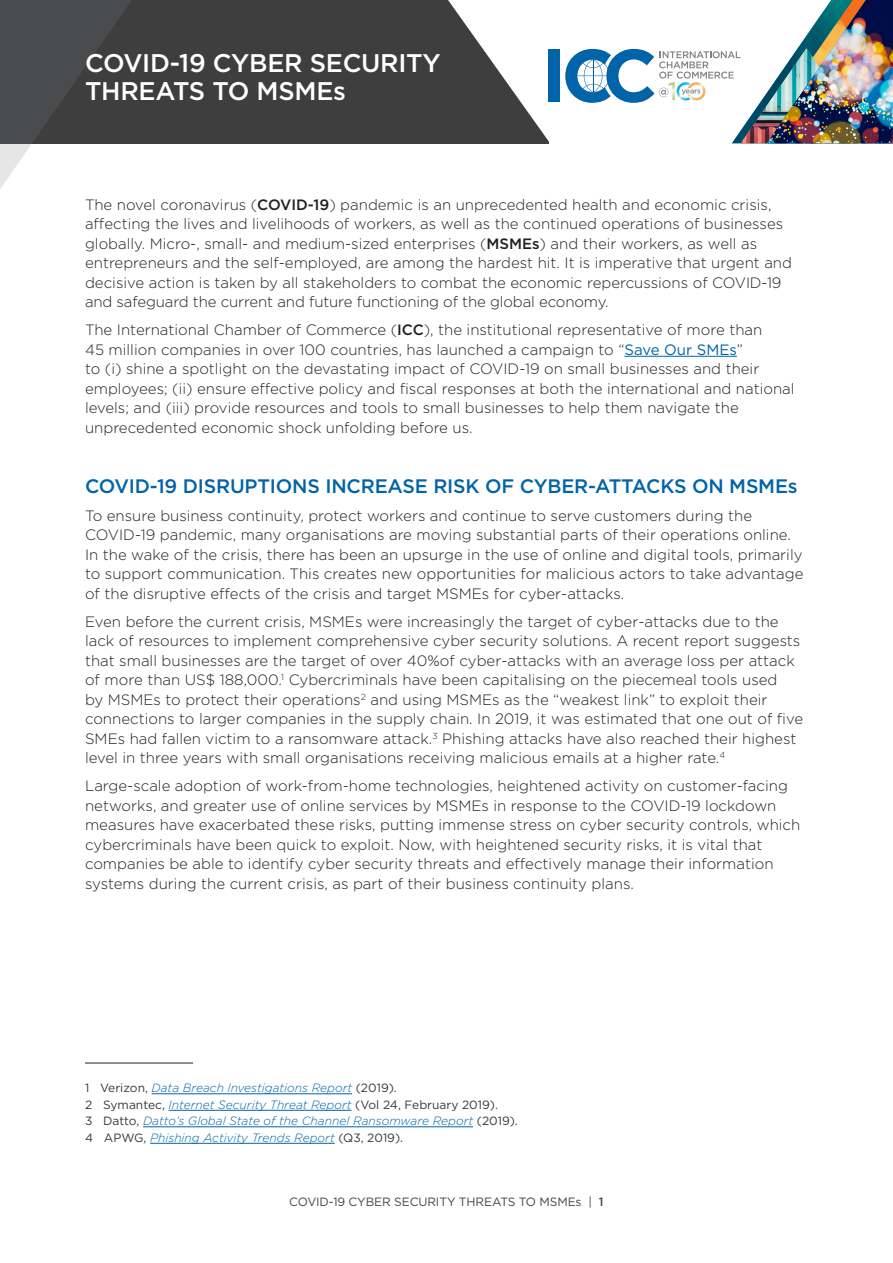
<style>
.page{position:relative;width:893px;height:1263px;background:#fff}
.page>*{position:absolute;margin:0;border:0;box-sizing:border-box;transform-origin:0 0}
.Sub_01{font:500 25.5px/28.5px "Gotham";letter-spacing:-.01em;color:#fff}
.Sub_01-2{font:500 19.5px "Gotham";letter-spacing:-.01em;color:#0163a8}
.body_text{font:300 15px/19.5px "Gotham";color:#231f20}
.Intro{font:300 15px/19.5px "Gotham";color:#231f20}
.Footnote{font:italic 300 12px "Gotham";color:#0163a8}
.Footnote-2{font:12px "Gotham";color:#35393d}
.body_text-2{font:12px "Gotham";letter-spacing:-.01em;color:#424548}
.s1{font-weight:500}
.s2{font-weight:400;color:#0163a8}
.s3{font-weight:400;font-style:normal;color:#35393d}
.s4{font-weight:300;font-style:italic;color:#0163a8}
</style>
<div class="page">
<div style="left:0;top:0;width:549px;height:143px;background:#3e3e3f"></div>
<svg style="left:0;top:0;width:132px;height:189px"></svg>
<svg style="left:448px;top:0;width:112px;height:142px;fill:#fff"></svg>
<div style="left:548px;top:50px;width:12px;height:52px;background:#0163a8"></div>
<img style="left:565px;top:0;width:328px;height:143px">
<img style="left:677px;top:82px;width:11px;height:18px">
<img style="left:688px;top:82px;width:17px;height:18px">
<hr style="left:624px;top:356px;width:113px;height:1px;background:#0163a8">
<hr style="left:85px;top:1063px;width:108px;height:1px;background:#231f20">
<hr style="left:152px;top:1093px;width:200px;height:1px;background:#0163a8">
<hr style="left:169px;top:1110px;width:183px;height:1px;background:#0163a8">
<hr style="left:143px;top:1126px;width:330px;height:1px;background:#0163a8">
<hr style="left:150px;top:1143px;width:185px;height:1px;background:#0163a8">
<p class="Sub_01" style="left:85px;top:48px;width:357px">COVID-19 CYBER SECURITY<br>THREATS TO MSMEs</p>
<p class="Intro" style="left:85px;top:194px;width:708px">The novel coronavirus (<span class="s1">COVID-19</span>) pandemic is an unprecedented health and economic crisis, affecting the lives and livelihoods of workers, as well as the continued operations of businesses globally. Micro-, small- and medium-sized enterprises (<span class="s1">MSMEs</span>) and their workers, as well as entrepreneurs and the self-employed, are among the hardest hit. It is imperative that urgent and decisive action is taken by all stakeholders to combat the economic repercussions of COVID-19 and safeguard the current and future functioning of the global economy.</p>
<p class="Intro" style="left:85px;top:320px;width:711px">The International Chamber of Commerce (<span class="s1">ICC</span>), the institutional representative of more than<br>45 million companies in over 100 countries, has launched a campaign to “<span class="s2">Save Our SMEs</span>”<br>to (i) shine a spotlight on the devastating impact of COVID-19 on small businesses and their employees; (ii) ensure effective policy and fiscal responses at both the international and national levels; and (iii) provide resources and tools to small businesses to help them navigate the unprecedented economic shock unfolding before us.</p>
<p class="Sub_01-2" style="left:85px;top:473px;width:714px">COVID-19 DISRUPTIONS INCREASE RISK OF CYBER-ATTACKS ON MSMEs</p>
<p class="body_text" style="left:85px;top:505px;width:720px">To ensure business continuity, protect workers and continue to serve customers during the COVID-19 pandemic, many organisations are moving substantial parts of their operations online.<br>In the wake of the crisis, there has been an upsurge in the use of online and digital tools, primarily to support communication. This creates new opportunities for malicious actors to take advantage of the disruptive effects of the crisis and target MSMEs for cyber-attacks.</p>
<p class="body_text" style="left:85px;top:611px;width:720px">Even before the current crisis, MSMEs were increasingly the target of cyber-attacks due to the lack of resources to implement comprehensive cyber security solutions. A recent report suggests that small businesses are the target of over 40%of cyber-attacks with an average loss per attack of more than US$ 188,000.<sup>1</sup> Cybercriminals have been capitalising on the piecemeal tools used<br>by MSMEs to protect their operations<sup>2</sup> and using MSMEs as the “weakest link” to exploit their connections to larger companies in the supply chain. In 2019, it was estimated that one out of five SMEs had fallen victim to a ransomware attack.<sup>3</sup> Phishing attacks have also reached their highest level in three years with small organisations receiving malicious emails at a higher rate.<sup>4</sup></p>
<p class="body_text" style="left:85px;top:776px;width:717px">Large-scale adoption of work-from-home technologies, heightened activity on customer-facing networks, and greater use of online services by MSMEs in response to the COVID-19 lockdown measures have exacerbated these risks, putting immense stress on cyber security controls, which cybercriminals have been quick to exploit. Now, with heightened security risks, it is vital that companies be able to identify cyber security threats and effectively manage their information systems during the current crisis, as part of their business continuity plans.</p>
<p class="Footnote" style="left:85px;top:1080px;width:313px"><span class="s3">1 Verizon,</span> Data Breach Investigations Report <span class="s3">(2019).</span></p>
<p class="Footnote-2" style="left:85px;top:1097px;width:414px">2 Symantec, <span class="s4">Internet Security Threat Report</span> (Vol 24, February 2019).</p>
<p class="Footnote" style="left:85px;top:1113px;width:434px"><span class="s3">3 Datto,</span> Datto’s Global State of the Channel Ransomware Report <span class="s3">(2019).</span></p>
<p class="Footnote" style="left:85px;top:1130px;width:320px"><span class="s3">4 APWG,</span> Phishing Activity Trends Report <span class="s3">(Q3, 2019).</span></p>
<p class="body_text-2" style="left:289px;top:1194px;width:316px">COVID-19 CYBER SECURITY THREATS TO MSMEs | <span class="s1">1</span></p>
</div>
